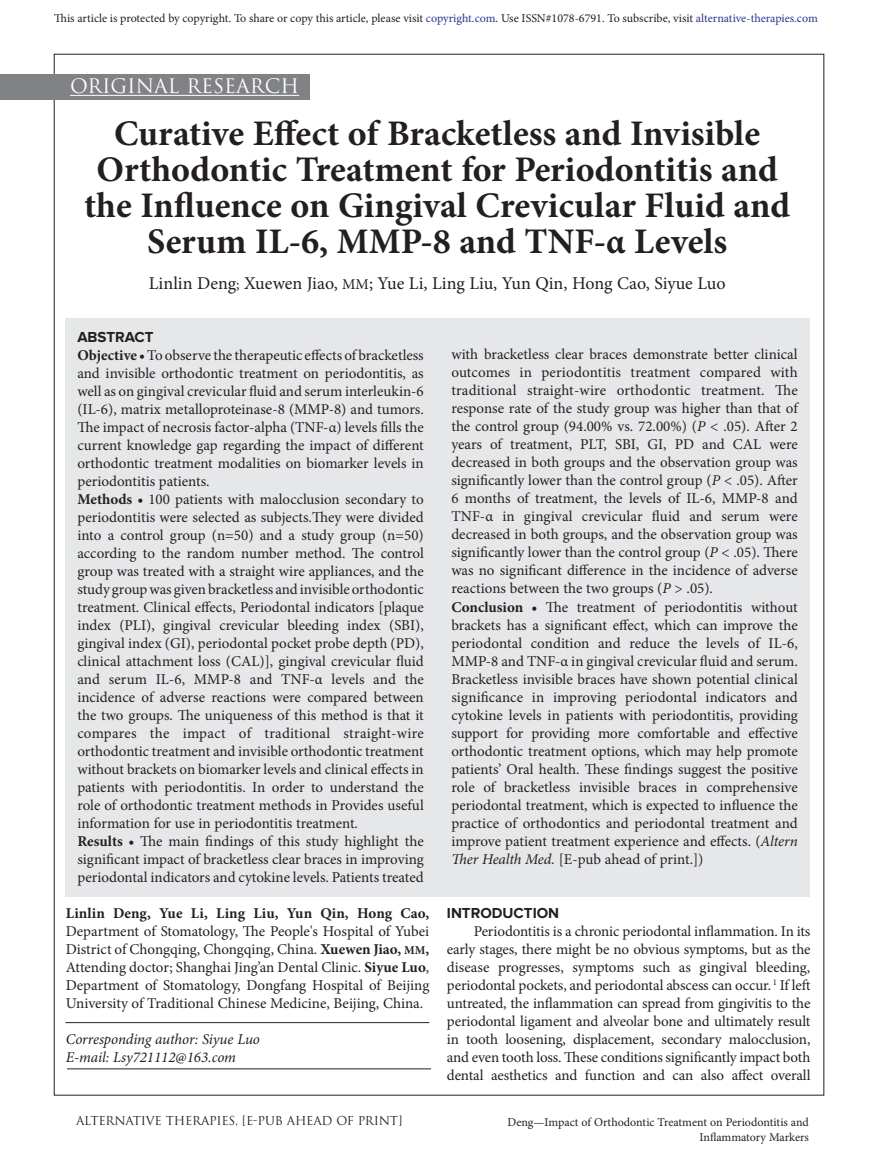
<style>
.page{position:relative;width:878px;height:1175px;background:#fff}
.page>*{position:absolute;margin:0;border:0;box-sizing:border-box;transform-origin:0 0}
.Normal_No_Indent{font:700 36px/36px "Minion Pro";color:#231f20;text-align:center}
.TOC_Section_Titles{font:19.5px "Trajan Pro";color:#fff}
.Normal_No_Indent-2{font:18px "Minion Pro";color:#231f20}
.t1{font:15px/18px "Minion Pro";color:#231f20;text-align:justify}
.t2{font:italic 15px "Minion Pro";letter-spacing:-.005em;color:#231f20}
.Abstract{font:700 15px "Proxima Nova";color:#231f20}
.Article_Footer_Title{font:12px/14.4px "Minion Pro";color:#231f20;text-align:right}
.Issue___Volume{font:12px "Trajan Pro";letter-spacing:-.02em;color:#231f20}
.s1{color:#2d3490}
.s2{font-size:15px}
.s3{font-weight:700}
.s4{font-weight:700;font-size:12px}
.s5{font-style:italic}
</style>
<div class="page">
<div style="left:0;top:74px;width:309px;height:25px;background:#808285"></div>
<hr style="left:70px;top:95px;width:229px;height:1px;background:#fff">
<hr style="left:67px;top:1068px;width:364px;height:1px;background:#231f20">
<hr style="left:65px;top:1022px;width:364px;height:1px;background:#231f20">
<div style="left:65px;top:318px;width:744px;height:578px;background:#e6e7e9"></div>
<p class="Article_Footer_Title" style="left:54px;top:11px;width:765px">This article is protected by copyright. To share or copy this article, please visit <span class="s1">copyright.com</span>. Use ISSN#1078-6791. To subscribe, visit <span class="s1">alternative-therapies.com</span></p>
<p class="TOC_Section_Titles" style="left:70px;top:74px;width:230px">ORIGINAL RESEARCH</p>
<p class="Normal_No_Indent" style="left:84px;top:115px;width:707px">Curative Effect of Bracketless and Invisible Orthodontic Treatment for Periodontitis and the Influence on Gingival Crevicular Fluid and Serum IL-6, MMP-8 and TNF-α Levels</p>
<p class="Normal_No_Indent-2" style="left:149px;top:271px;width:578px">Linlin Deng<span class="s2">;</span> Xuewen Jiao, <span class="s2">MM</span>; Yue Li, Ling Liu, Yun Qin, Hong Cao, Siyue Luo</p>
<p class="Abstract" style="left:77px;top:328px;width:78px">ABSTRACT</p>
<p class="t1" style="left:77px;top:346px;width:348px"><span class="s3">Objective •</span>To observe the therapeutic effects of bracketless and invisible orthodontic treatment on periodontitis, as well as on gingival crevicular fluid and serum interleukin-6 (IL-6), matrix metalloproteinase-8 (MMP-8) and tumors.<br>The impact of necrosis factor-alpha (TNF-α) levels fills the current knowledge gap regarding the impact of different orthodontic treatment modalities on biomarker levels in periodontitis patients.</p>
<p class="t1" style="left:77px;top:490px;width:348px"><span class="s3">Methods •</span> 100 patients with malocclusion secondary to periodontitis were selected as subjects.They were divided into a control group (n=50) and a study group (n=50) according to the random number method. The control group was treated with a straight wire appliances, and the study group was given bracketless and invisible orthodontic treatment. Clinical effects, Periodontal indicators [plaque index (PLI), gingival crevicular bleeding index (SBI), gingival index (GI), periodontal pocket probe depth (PD), clinical attachment loss (CAL)], gingival crevicular fluid and serum IL-6, MMP-8 and TNF-α levels and the incidence of adverse reactions were compared between the two groups. The uniqueness of this method is that it compares the impact of traditional straight-wire orthodontic treatment and invisible orthodontic treatment without brackets on biomarker levels and clinical effects in patients with periodontitis. In order to understand the role of orthodontic treatment methods in Provides useful information for use in periodontitis treatment.</p>
<p class="t1" style="left:77px;top:832px;width:348px"><span class="s3">Results •</span> The main findings of this study highlight the significant impact of bracketless clear braces in improving periodontal indicators and cytokine levels. Patients treated</p>
<p class="t1" style="left:66px;top:904px;width:365px"><span class="s3">Linlin Deng, Yue Li, Ling Liu, Yun Qin, Hong Cao, </span>Department of Stomatology, The People's Hospital of Yubei District of Chongqing, Chongqing, China. <span class="s3">Xuewen Jiao,</span> <span class="s4">MM</span><span class="s3">, </span>Attending doctor; Shanghai Jing’an Dental Clinic. <span class="s3">Siyue Luo</span>, Department of Stomatology, Dongfang Hospital of Beijing University of Traditional Chinese Medicine, Beijing, China.</p>
<p class="t2" style="left:66px;top:1029px;width:196px">Corresponding author: Siyue Luo</p>
<p class="t2" style="left:66px;top:1047px;width:172px">E-mail: Lsy721112@163.com</p>
<p class="Issue___Volume" style="left:76px;top:1113px;width:328px">ALTERNATIVE THERAPIES, [E-PUB AHEAD OF PRINT]</p>
<p class="t1" style="left:451px;top:345px;width:348px">with bracketless clear braces demonstrate better clinical outcomes in periodontitis treatment compared with traditional straight-wire orthodontic treatment. The response rate of the study group was higher than that of the control group (94.00% vs. 72.00%) (<span class="s5">P</span> &lt; .05). After 2 years of treatment, PLT, SBI, GI, PD and CAL were decreased in both groups and the observation group was significantly lower than the control group (<span class="s5">P</span> &lt; .05). After 6 months of treatment, the levels of IL-6, MMP-8 and TNF-α in gingival crevicular fluid and serum were decreased in both groups, and the observation group was significantly lower than the control group (<span class="s5">P</span> &lt; .05). There was no significant difference in the incidence of adverse reactions between the two groups (<span class="s5">P</span> &gt; .05).</p>
<p class="t1" style="left:451px;top:598px;width:348px"><span class="s3">Conclusion •</span> The treatment of periodontitis without brackets has a significant effect, which can improve the periodontal condition and reduce the levels of IL-6, MMP-8 and TNF-α in gingival crevicular fluid and serum.<br>Bracketless invisible braces have shown potential clinical significance in improving periodontal indicators and cytokine levels in patients with periodontitis, providing support for providing more comfortable and effective orthodontic treatment options, which may help promote patients’ Oral health. These findings suggest the positive role of bracketless invisible braces in comprehensive periodontal treatment, which is expected to influence the practice of orthodontics and periodontal treatment and improve patient treatment experience and effects. (<span class="s5">Altern Ther Health Med.</span> [E-pub ahead of print.])</p>
<p class="Abstract" style="left:447px;top:904px;width:114px">INTRODUCTION</p>
<p class="t1" style="left:447px;top:922px;width:365px;text-indent:27px">Periodontitis is a chronic periodontal inflammation. In its early stages, there might be no obvious symptoms, but as the disease progresses, symptoms such as gingival bleeding, periodontal pockets, and periodontal abscess can occur. <sup>1</sup> If left untreated, the inflammation can spread from gingivitis to the periodontal ligament and alveolar bone and ultimately result in tooth loosening, displacement, secondary malocclusion, and even tooth loss. These conditions significantly impact both dental aesthetics and function and can also affect overall</p>
<p class="Article_Footer_Title" style="left:507px;top:1115px;width:303px">Deng—Impact of Orthodontic Treatment on Periodontitis and<br>Inflammatory Markers</p>
</div>
